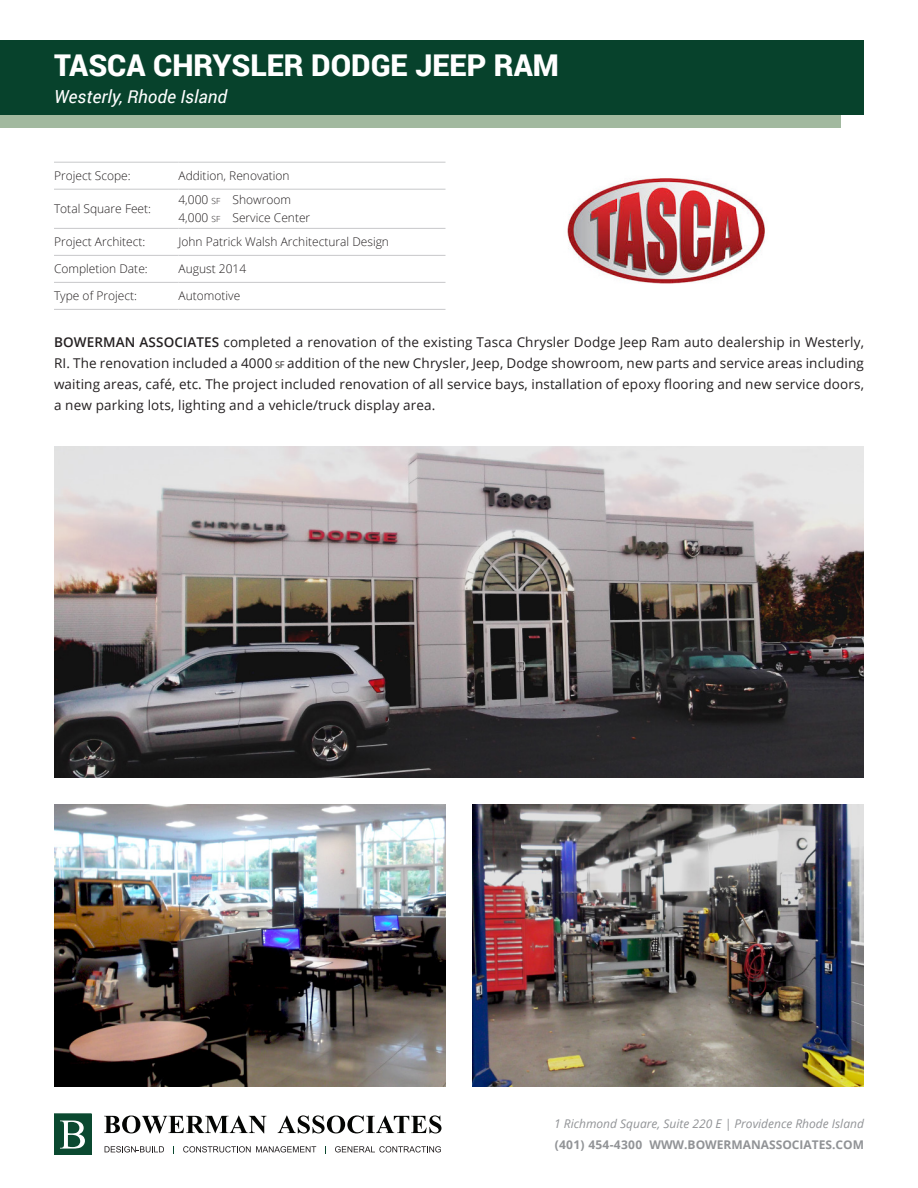
<style>
.page{position:relative;width:918px;height:1188px;background:#fff}
.page>*{position:absolute;margin:0;border:0;box-sizing:border-box;transform-origin:0 0}
.Header_01{font:900 30px "Roboto";color:#fff}
.Header_01-2{font:italic 18px "Roboto";color:#fff}
.t1{font:13.5px/21px "Open Sans";letter-spacing:.01em;color:#231f20;text-align:justify}
.t2{font:300 12px "Open Sans";color:#231f20}
.t3{font:italic 12px "Open Sans";color:#919396}
.t4{font:700 12px "Open Sans";color:#919396}
.s1{font-size:8.4px}
.s2{font-weight:600}
.s3{font-size:9.15px}
</style>
<div class="page">
<div style="left:0;top:40px;width:840px;height:88px;background:#a2b99f"></div>
<div style="left:0;top:40px;width:864px;height:75px;background:#07422c"></div>
<div style="left:54px;top:1114px;width:37px;height:40px;background:#0b4930"></div>
<svg style="left:60px;top:1121px;width:25px;height:28px"></svg>
<svg style="left:105px;top:1146px;width:59px;height:7px"></svg>
<svg style="left:183px;top:1146px;width:133px;height:7px"></svg>
<svg style="left:335px;top:1146px;width:106px;height:7px"></svg>
<svg style="left:104px;top:1115px;width:163px;height:18px"></svg>
<svg style="left:278px;top:1115px;width:163px;height:18px"></svg>
<hr style="left:54px;top:162px;width:124px;height:1px;background:#c7c8ca">
<hr style="left:178px;top:162px;width:268px;height:1px;background:#c7c8ca">
<hr style="left:54px;top:189px;width:124px;height:1px;background:#c7c8ca">
<hr style="left:178px;top:189px;width:268px;height:1px;background:#c7c8ca">
<hr style="left:54px;top:228px;width:124px;height:1px;background:#c7c8ca">
<hr style="left:178px;top:228px;width:268px;height:1px;background:#c7c8ca">
<hr style="left:54px;top:255px;width:124px;height:1px;background:#c7c8ca">
<hr style="left:178px;top:255px;width:268px;height:1px;background:#c7c8ca">
<hr style="left:54px;top:282px;width:124px;height:1px;background:#c7c8ca">
<hr style="left:178px;top:282px;width:268px;height:1px;background:#c7c8ca">
<hr style="left:54px;top:309px;width:124px;height:1px;background:#c7c8ca">
<hr style="left:178px;top:309px;width:268px;height:1px;background:#c7c8ca">
<img style="left:567px;top:178px;width:198px;height:106px">
<img style="left:54px;top:446px;width:810px;height:331px">
<img style="left:472px;top:804px;width:392px;height:283px">
<img style="left:54px;top:804px;width:392px;height:283px">
<p class="Header_01" style="left:54px;top:45px;width:506px">TASCA CHRYSLER DODGE JEEP RAM</p>
<p class="Header_01-2" style="left:54px;top:84px;width:175px">Westerly, Rhode Island</p>
<p class="t2" style="left:54px;top:168px;width:78px">Project Scope:</p>
<p class="t2" style="left:178px;top:168px;width:113px">Addition, Renovation</p>
<p class="t2" style="left:54px;top:201px;width:99px">Total Square Feet:</p>
<p class="t2" style="left:178px;top:192px;width:114px">4,000 <span class="s1">sf</span> Showroom</p>
<p class="t2" style="left:178px;top:210px;width:133px">4,000 <span class="s1">sf</span> Service Center</p>
<p class="t2" style="left:54px;top:234px;width:93px">Project Architect:</p>
<p class="t2" style="left:178px;top:234px;width:212px">John Patrick Walsh Architectural Design</p>
<p class="t2" style="left:54px;top:261px;width:95px">Completion Date:</p>
<p class="t2" style="left:178px;top:261px;width:69px">August 2014</p>
<p class="t2" style="left:54px;top:288px;width:84px">Type of Project:</p>
<p class="t2" style="left:178px;top:288px;width:63px">Automotive</p>
<p class="t1" style="left:54px;top:331px;width:812px"><span class="s2">BOWERMAN ASSOCIATES</span> completed a renovation of the existing Tasca Chrysler Dodge Jeep Ram auto dealership in Westerly, RI. The renovation included a 4000 <span class="s3">sf</span> addition of the new Chrysler, Jeep, Dodge showroom, new parts and service areas including waiting areas, café, etc. The project included renovation of all service bays, installation of epoxy flooring and new service doors, a new parking lots, lighting and a vehicle/truck display area.</p>
<p class="t3" style="left:554px;top:1116px;width:311px">1 Richmond Square, Suite 220 E | Providence Rhode Island</p>
<p class="t4" style="left:555px;top:1136px;width:311px">(401) 454-4300 WWW.BOWERMANASSOCIATES.COM</p>
</div>
